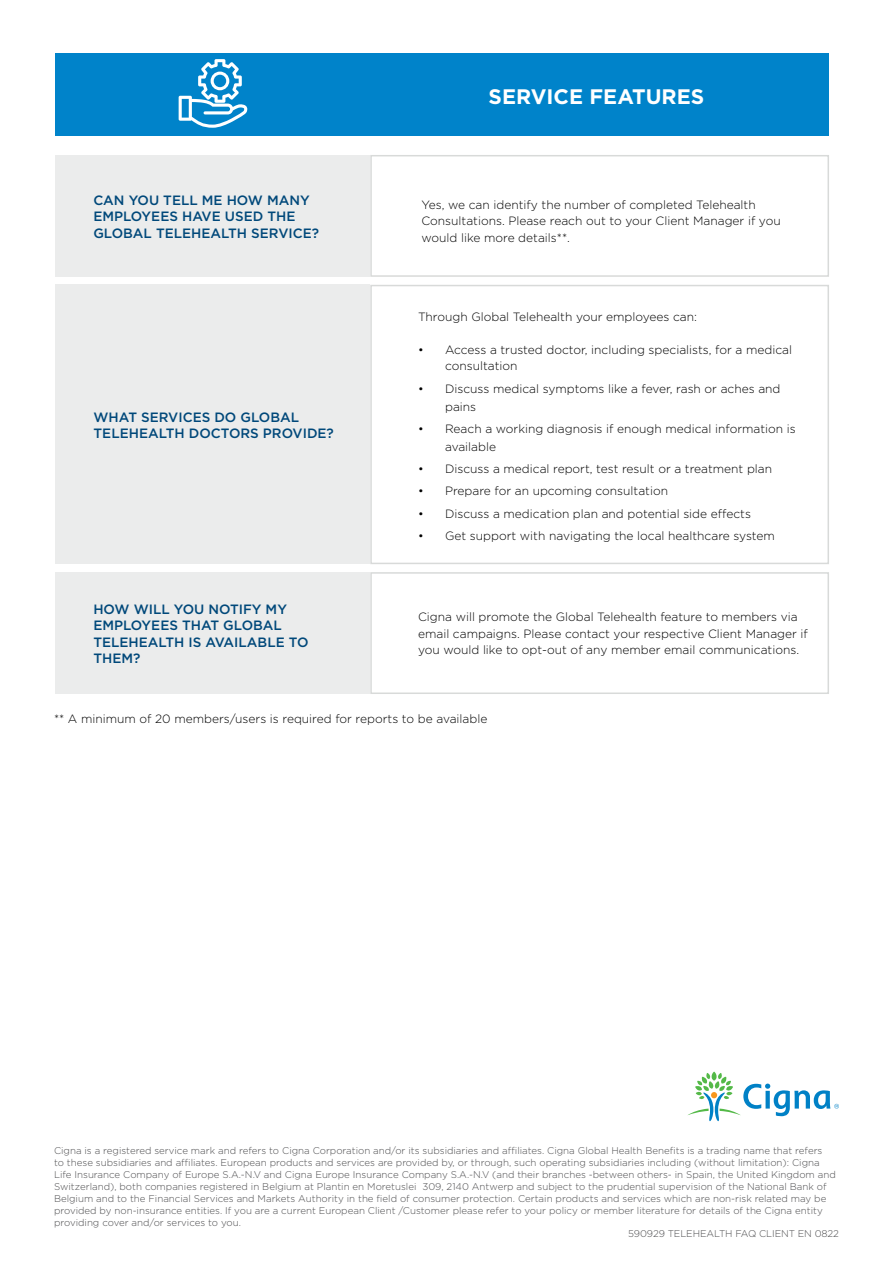
<style>
.page{position:relative;width:893px;height:1263px;background:#fff}
.page>*{position:absolute;margin:0;border:0;box-sizing:border-box;transform-origin:0 0}
.t1{font:700 21px "Gotham";color:#fff}
.t2{font:500 13.5px/16.5px "Gotham";color:#00487a}
.t3{font:300 12px/16.5px "Gotham";color:#000}
.t4{font:300 9.75px/12px "Gotham";color:#4d4d4f}
</style>
<div class="page">
<svg style="left:688px;top:1071px;width:151px;height:50px"></svg>
<div style="left:55px;top:53px;width:774px;height:82px;background:#0083ca"></div>
<div style="left:55px;top:155px;width:315px;height:122px;background:#ebecec"></div>
<div style="left:55px;top:572px;width:315px;height:122px;background:#ebecec"></div>
<div style="left:370px;top:155px;width:459px;height:122px;border:2px solid #d8dad9"></div>
<div style="left:370px;top:572px;width:459px;height:122px;border:2px solid #d8dad9"></div>
<div style="left:55px;top:285px;width:315px;height:279px;background:#ebecec"></div>
<div style="left:370px;top:285px;width:459px;height:279px;border:2px solid #d8dad9"></div>
<svg style="left:179px;top:59px;width:68px;height:69px"></svg>
<h2 class="t2" style="left:93px;top:192px;width:227px">CAN YOU TELL ME HOW MANY<br>EMPLOYEES HAVE USED THE<br>GLOBAL TELEHEALTH SERVICE?</h2>
<h2 class="t2" style="left:94px;top:408px;width:242px">WHAT SERVICES DO GLOBAL<br>TELEHEALTH DOCTORS PROVIDE?</h2>
<h2 class="t2" style="left:93px;top:600px;width:217px">HOW WILL YOU NOTIFY MY<br>EMPLOYEES THAT GLOBAL<br>TELEHEALTH IS AVAILABLE TO<br>THEM?</h2>
<h1 class="t1" style="left:489px;top:82px;width:217px">SERVICE FEATURES</h1>
<p class="t3" style="left:422px;top:196px;width:361px">Yes, we can identify the number of completed Telehealth<br>Consultations. Please reach out to your Client Manager if you would like more details**.</p>
<p class="t3" style="left:418px;top:308px;width:280px">Through Global Telehealth your employees can:</p>
<p class="t3" style="left:445px;top:341px;width:348px;text-indent:-27px">• Access a trusted doctor, including specialists, for a medical consultation</p>
<p class="t3" style="left:445px;top:379px;width:337px;line-height:18px;text-indent:-27px">• Discuss medical symptoms like a fever, rash or aches and pains</p>
<p class="t3" style="left:445px;top:419px;width:352px;line-height:18px;text-indent:-27px">• Reach a working diagnosis if enough medical information is available</p>
<p class="t3" style="left:418px;top:460px;width:356px">• Discuss a medical report, test result or a treatment plan</p>
<p class="t3" style="left:418px;top:482px;width:251px">• Prepare for an upcoming consultation</p>
<p class="t3" style="left:418px;top:505px;width:334px">• Discuss a medication plan and potential side effects</p>
<p class="t3" style="left:418px;top:527px;width:358px">• Get support with navigating the local healthcare system</p>
<p class="t3" style="left:418px;top:608px;width:391px">Cigna will promote the Global Telehealth feature to members via email campaigns. Please contact your respective Client Manager if you would like to opt-out of any member email communications.</p>
<p class="t3" style="left:54px;top:710px;width:435px">** A minimum of 20 members/users is required for reports to be available</p>
<p class="t4" style="left:54px;top:1145px;width:783px">Cigna is a registered service mark and refers to Cigna Corporation and/or its subsidiaries and affiliates. Cigna Global Health Benefits is a trading name that refers<br>to these subsidiaries and affiliates. European products and services are provided by, or through, such operating subsidiaries including (without limitation): Cigna Life Insurance Company of Europe S.A.-N.V and Cigna Europe Insurance Company S.A.-N.V (and their branches -between others- in Spain, the United Kingdom and Switzerland), both companies registered in Belgium at Plantin en Moretuslei 309, 2140 Antwerp and subject to the prudential supervision of the National Bank of Belgium and to the Financial Services and Markets Authority in the field of consumer protection. Certain products and services which are non-risk related may be provided by non-insurance entities. If you are a current European Client /Customer please refer to your policy or member literature for details of the Cigna entity providing cover and/or services to you.</p>
<p class="t4" style="left:628px;top:1227px;width:212px">590929 TELEHEALTH FAQ CLIENT EN 0822</p>
</div>
